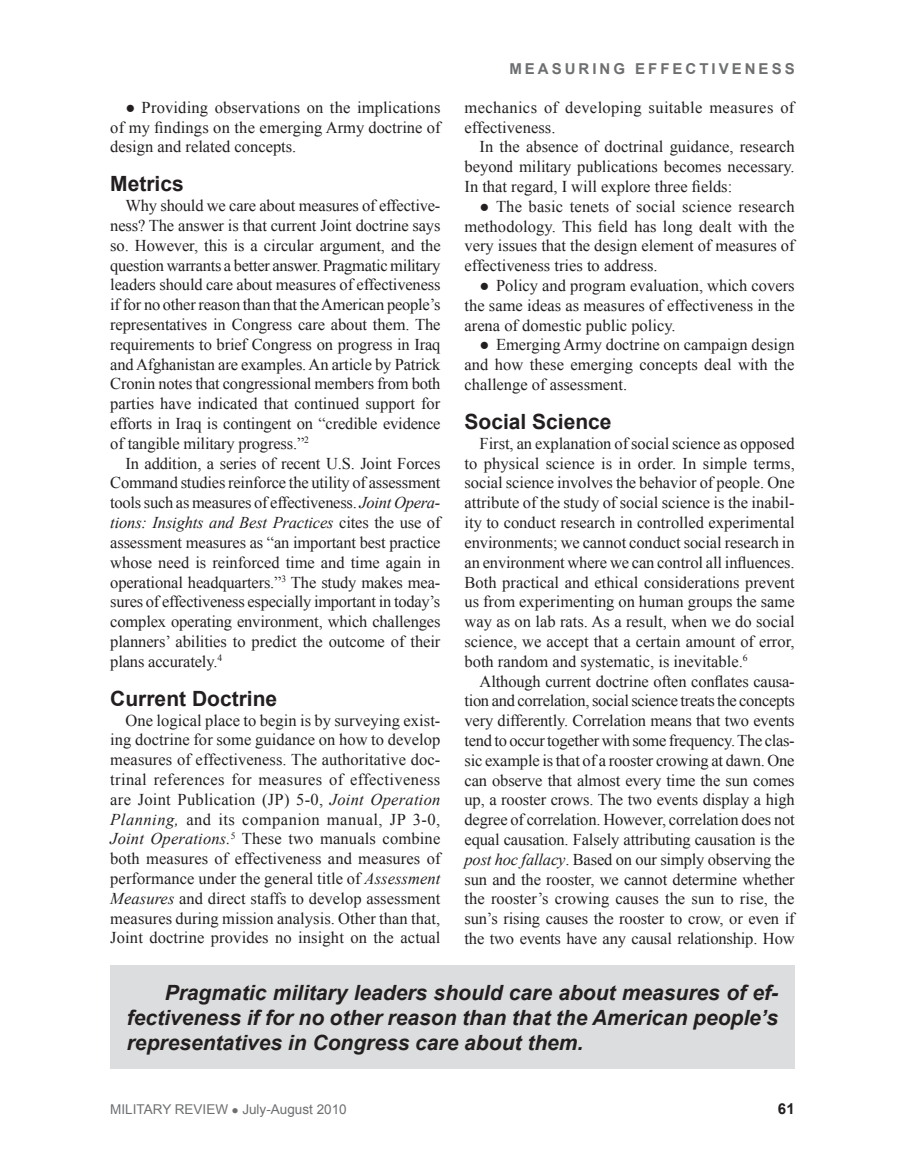
<style>
.page{position:relative;width:905px;height:1175px;background:#fff}
.page>*{position:absolute;margin:0;border:0;box-sizing:border-box;transform-origin:0 0}
.t1{font:italic 700 21px/25.2px "Arial";color:#231f20;text-align:justify}
.subhead{font:700 21px "Arial";color:#231f20}
.fob{font:16.5px/19.8px "Times New Roman";color:#231f20;text-align:justify}
.fob_Bullet{font:16.5px/19.8px "Times New Roman";color:#231f20;text-align:justify}
.fob-2{font:16.5px/19.8px "Times New Roman";letter-spacing:.02em;color:#231f20}
.RUNNINGHEAD{font:700 15px "Arial";letter-spacing:.2em;color:#6d6f71}
.subhead-2{font:700 15px "Arial";color:#231f20}
.subhead-3{font:13.5px "Arial";color:#6d6f71}
.s1{font-style:italic}
</style>
<div class="page">
<div style="left:110px;top:965px;width:684px;height:104px;background:#dcddde"></div>
<p class="RUNNINGHEAD" style="left:509px;top:59px;width:287px">MEASURING EFFECTIVENESS</p>
<p class="fob_Bullet" style="left:110px;top:97px;width:332px;text-indent:15px">● Providing observations on the implications of my findings on the emerging Army doctrine of design and related concepts.</p>
<p class="subhead" style="left:110px;top:170px;width:75px">Metrics</p>
<p class="fob" style="left:110px;top:195px;width:332px;text-indent:15px">Why should we care about measures of effective&shy;ness? The answer is that current Joint doctrine says so. However, this is a circular argument, and the question warrants a better answer. Pragmatic military leaders should care about measures of effectiveness if for no other reason than that the American people’s representatives in Congress care about them. The requirements to brief Congress on progress in Iraq and Afghanistan are examples. An article by Patrick Cronin notes that congressional members from both parties have indicated that continued support for efforts in Iraq is contingent on “credible evidence of tangible military progress.”<sup>2</sup></p>
<p class="fob" style="left:110px;top:453px;width:332px;text-indent:15px">In addition, a series of recent U.S. Joint Forces Command studies reinforce the utility of assessment tools such as measures of effectiveness. <span class="s1">Joint Opera&shy;tions: Insights and Best Practices</span> cites the use of assessment measures as “an important best practice whose need is reinforced time and time again in operational headquarters.”<sup>3</sup> The study makes mea&shy;sures of effectiveness especially important in today’s complex operating environment, which challenges planners’ abilities to predict the outcome of their plans accurately.<sup>4</sup></p>
<p class="subhead" style="left:110px;top:684px;width:168px">Current Doctrine</p>
<p class="fob" style="left:110px;top:710px;width:332px;text-indent:15px">One logical place to begin is by surveying exist&shy;ing doctrine for some guidance on how to develop measures of effectiveness. The authoritative doc&shy;trinal references for measures of effectiveness are Joint Publication (JP) 5-0, <span class="s1">Joint Operation Planning,</span> and its companion manual, JP 3-0, <span class="s1">Joint Operations.</span><sup>5</sup> These two manuals combine both measures of effectiveness and measures of performance under the general title of <span class="s1">Assessment Measures</span> and direct staffs to develop assessment measures during mission analysis. Other than that, Joint doctrine provides no insight on the actual</p>
<p class="fob-2" style="left:464px;top:97px;width:331px">mechanics of developing suitable measures of effectiveness.</p>
<p class="fob" style="left:464px;top:137px;width:332px;text-indent:15px">In the absence of doctrinal guidance, research beyond military publications becomes necessary.<br>In that regard, I will explore three fields:</p>
<p class="fob_Bullet" style="left:464px;top:196px;width:332px;text-indent:15px">● The basic tenets of social science research methodology. This field has long dealt with the very issues that the design element of measures of effectiveness tries to address.</p>
<p class="fob_Bullet" style="left:464px;top:275px;width:332px;text-indent:15px">● Policy and program evaluation, which covers the same ideas as measures of effectiveness in the arena of domestic public policy.</p>
<p class="fob_Bullet" style="left:464px;top:335px;width:332px;text-indent:15px">● Emerging Army doctrine on campaign design and how these emerging concepts deal with the challenge of assessment.</p>
<p class="subhead" style="left:464px;top:408px;width:149px">Social Science</p>
<p class="fob" style="left:464px;top:433px;width:332px;text-indent:15px">First, an explanation of social science as opposed to physical science is in order. In simple terms, social science involves the behavior of people. One attribute of the study of social science is the inabil&shy;ity to conduct research in controlled experimental environments; we cannot conduct social research in an environment where we can control all influences.<br>Both practical and ethical considerations prevent us from experimenting on human groups the same way as on lab rats. As a result, when we do social science, we accept that a certain amount of error, both random and systematic, is inevitable.<sup>6</sup></p>
<p class="fob" style="left:464px;top:671px;width:332px;text-indent:15px">Although current doctrine often conflates causa&shy;tion and correlation, social science treats the concepts very differently. Correlation means that two events tend to occur together with some frequency. The clas&shy;sic example is that of a rooster crowing at dawn. One can observe that almost every time the sun comes up, a rooster crows. The two events display a high degree of correlation. However, correlation does not equal causation. Falsely attributing causation is the <span class="s1">post hoc fallacy</span>. Based on our simply observing the sun and the rooster, we cannot determine whether the rooster’s crowing causes the sun to rise, the sun’s rising causes the rooster to crow, or even if the two events have any causal relationship. How</p>
<p class="t1" style="left:127px;top:980px;width:653px;text-indent:38px">Pragmatic military leaders should care about measures of ef&shy;fectiveness if for no other reason than that the American people’s representatives in Congress care about them.</p>
<p class="subhead-3" style="left:110px;top:1100px;width:238px">MILITARY REVIEW ● July-August 2010</p>
<p class="subhead-2" style="left:778px;top:1098px;width:18px">61</p>
</div>
